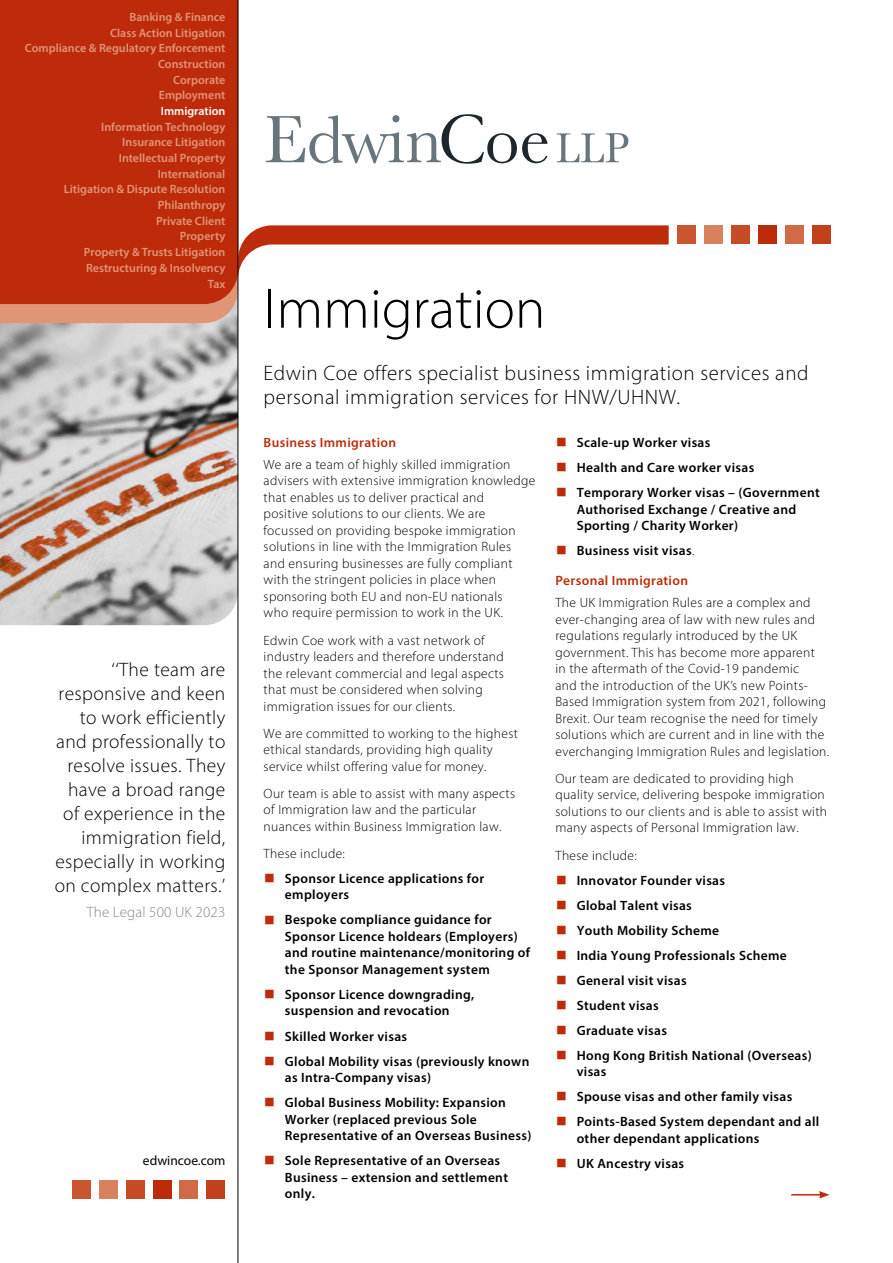
<style>
.page{position:relative;width:893px;height:1263px;background:#fff}
.page>*{position:absolute;margin:0;border:0;box-sizing:border-box;transform-origin:0 0}
.t1{font:300 57px "Myriad Pro";color:#000}
.t2{font:300 21px/24px "Myriad Pro";letter-spacing:.025em;color:#000}
.t3{font:300 19.5px/24px "Myriad Pro";letter-spacing:.02em;color:#000;text-align:right}
.t4{font:300 15px "Myriad Pro";letter-spacing:.01em;color:#878787}
.t5{font:300 13.5px/16.5px "Myriad Pro";letter-spacing:.025em;color:#000}
.t6{font:600 13.5px/25px "Myriad Pro";letter-spacing:.025em;color:#000}
.t7{font:600 13.5px "Myriad Pro";letter-spacing:.025em;color:#bd2b0b}
.t8{font:13.5px "Myriad Pro";color:#000}
.t9{font:600 12px/15.6px "Myriad Pro";color:#e09575;text-align:right}
.t10{font:600 12px "Myriad Pro";color:#fff}
.s1{font-weight:300}
</style>
<div class="page">
<img style="left:0;top:323px;width:238px;height:302px">
<svg style="left:239px;top:225px;width:430px;height:46px"></svg>
<div style="left:0;top:304px;width:238px;height:19px;background:#e09575"></div>
<div style="left:0;top:0;width:238px;height:304px;background:#bd2b0b"></div>
<hr style="left:238px;top:0;width:1px;height:1263px;background:#000">
<div style="left:677px;top:225px;width:19px;height:19px;background:#cb552f"></div>
<div style="left:704px;top:225px;width:19px;height:19px;background:#d9805c"></div>
<div style="left:731px;top:225px;width:19px;height:19px;background:#c74b25"></div>
<div style="left:758px;top:225px;width:19px;height:19px;background:#bd2b0b"></div>
<div style="left:785px;top:225px;width:19px;height:19px;background:#d26b45"></div>
<div style="left:812px;top:225px;width:19px;height:19px;background:#c3401c"></div>
<svg style="left:557px;top:133px;width:71px;height:29px"></svg>
<svg style="left:266px;top:114px;width:281px;height:50px"></svg>
<hr style="left:791px;top:1194px;width:30px;height:1px;background:#bd2b0b">
<svg style="left:819px;top:1191px;width:10px;height:7px"></svg>
<div style="left:72px;top:1180px;width:19px;height:19px;background:#cb552f"></div>
<div style="left:99px;top:1180px;width:19px;height:19px;background:#d9805c"></div>
<div style="left:126px;top:1180px;width:19px;height:19px;background:#c74b25"></div>
<div style="left:153px;top:1180px;width:19px;height:19px;background:#bd2b0b"></div>
<div style="left:180px;top:1180px;width:18px;height:19px;background:#d26b45"></div>
<div style="left:206px;top:1180px;width:19px;height:19px;background:#c3401c"></div>
<p class="t9" style="left:25px;top:9px;width:202px">Banking &amp; Finance<br>Class Action Litigation<br>Compliance &amp; Regulatory Enforcement<br>Construction<br>Corporate<br>Employment</p>
<p class="t10" style="left:161px;top:103px;width:66px">Immigration</p>
<p class="t9" style="left:64px;top:119px;width:163px">Information Technology<br>Insurance Litigation<br>Intellectual Property<br>International<br>Litigation &amp; Dispute Resolution<br>Philanthropy<br>Private Client<br>Property<br>Property &amp; Trusts Litigation<br>Restructuring &amp; Insolvency<br>Tax</p>
<h3 class="t3" style="left:55px;top:658px;width:172px">‘‘The team are responsive and keen to work efficiently and professionally to resolve issues. They have a broad range of experience in the immigration field, especially in working on complex matters.’</h3>
<p class="t4" style="left:87px;top:903px;width:140px">The Legal 500 UK 2023</p>
<p class="t8" style="left:143px;top:1152px;width:84px">edwincoe.com</p>
<h1 class="t1" style="left:264px;top:274px;width:283px">Immigration</h1>
<h2 class="t2" style="left:264px;top:361px;width:546px">Edwin Coe offers specialist business immigration services and personal immigration services for HNW/UHNW.</h2>
<p class="t7" style="left:264px;top:434px;width:134px">Business Immigration</p>
<p class="t5" style="left:264px;top:456px;width:273px">We are a team of highly skilled immigration advisers with extensive immigration knowledge that enables us to deliver practical and<br>positive solutions to our clients. We are focussed on providing bespoke immigration solutions in line with the Immigration Rules and ensuring businesses are fully compliant with the stringent policies in place when sponsoring both EU and non-EU nationals<br>who require permission to work in the UK.</p>
<p class="t5" style="left:264px;top:632px;width:242px">Edwin Coe work with a vast network of industry leaders and therefore understand the relevant commercial and legal aspects that must be considered when solving immigration issues for our clients.</p>
<p class="t5" style="left:264px;top:725px;width:256px">We are committed to working to the highest ethical standards, providing high quality service whilst offering value for money.</p>
<p class="t5" style="left:264px;top:785px;width:253px">Our team is able to assist with many aspects of Immigration law and the particular nuances within Business Immigration law.</p>
<p class="t5" style="left:264px;top:845px;width:83px">These include:</p>
<p class="t6" style="left:285px;top:870px;width:201px;line-height:16.5px">Sponsor Licence applications for employers</p>
<p class="t6" style="left:285px;top:911px;width:247px;line-height:16.5px">Bespoke compliance guidance for Sponsor Licence holdears (Employers) and routine maintenance/monitoring of the Sponsor Management system</p>
<p class="t6" style="left:285px;top:986px;width:191px;line-height:16.5px">Sponsor Licence downgrading, suspension and revocation</p>
<p class="t6" style="left:285px;top:1023px;width:246px">Skilled Worker visas<br>Global Mobility visas (previously known</p>
<p class="t6" style="left:285px;top:1064px;width:222px">as Intra-Company visas)<br>Global Business Mobility: Expansion</p>
<p class="t6" style="left:285px;top:1110px;width:248px;line-height:16.5px">Worker (replaced previous Sole<br>Representative of an Overseas Business)</p>
<p class="t6" style="left:285px;top:1152px;width:225px;line-height:16.5px">Sole Representative of an Overseas<br>Business – extension and settlement only.</p>
<p class="t6" style="left:577px;top:430px;width:245px">Scale-up Worker visas<br>Health and Care worker visas<br>Temporary Worker visas – (Government</p>
<p class="t6" style="left:577px;top:500px;width:221px;line-height:16.5px">Authorised Exchange / Creative and<br>Sporting / Charity Worker)</p>
<p class="t6" style="left:577px;top:538px;width:119px">Business visit visas<span class="s1">.</span></p>
<p class="t7" style="left:555px;top:572px;width:134px">Personal Immigration</p>
<p class="t5" style="left:555px;top:594px;width:275px">The UK Immigration Rules are a complex and ever-changing area of law with new rules and regulations regularly introduced by the UK government. This has become more apparent<br>in the aftermath of the Covid-19 pandemic<br>and the introduction of the UK’s new Points-Based Immigration system from 2021, following Brexit. Our team recognise the need for timely solutions which are current and in line with the everchanging Immigration Rules and legislation.</p>
<p class="t5" style="left:555px;top:770px;width:273px">Our team are dedicated to providing high quality service, delivering bespoke immigration solutions to our clients and is able to assist with many aspects of Personal Immigration law.</p>
<p class="t5" style="left:555px;top:847px;width:83px">These include:</p>
<p class="t6" style="left:577px;top:867px;width:237px">Innovator Founder visas<br>Global Talent visas<br>Youth Mobility Scheme<br>India Young Professionals Scheme<br>General visit visas<br>Student visas<br>Graduate visas<br>Hong Kong British National (Overseas)</p>
<p class="t6" style="left:577px;top:1059px;width:244px">visas<br>Spouse visas and other family visas<br>Points-Based System dependant and all</p>
<p class="t6" style="left:577px;top:1125px;width:184px">other dependant applications<br>UK Ancestry visas</p>
</div>
